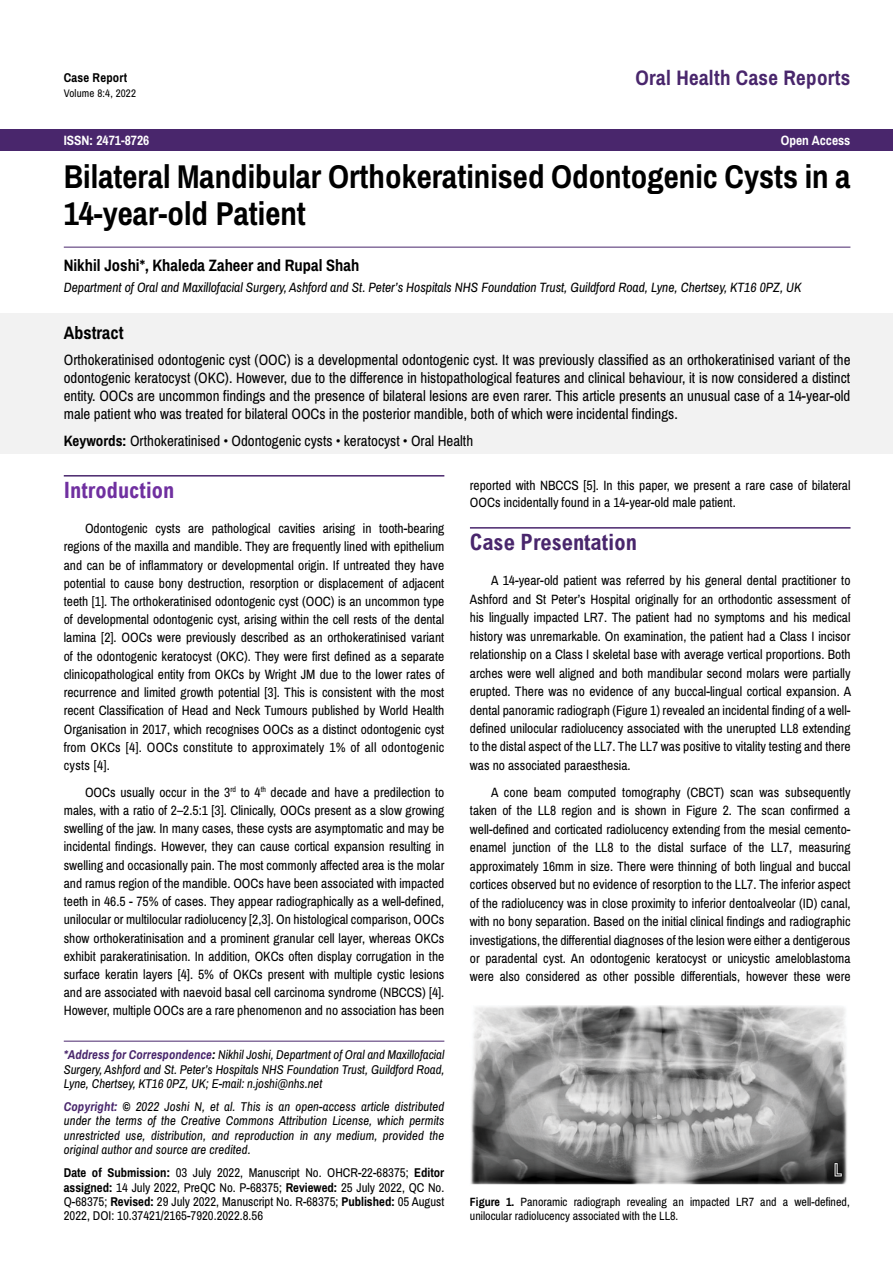
<style>
.page{position:relative;width:893px;height:1263px;background:#fff}
.page>*{position:absolute;margin:0;border:0;box-sizing:border-box;transform-origin:0 0}
.t1{font:700 33px/37.5px "Archivo Narrow";color:#000}
.t2{font:700 condensed 22.5px "Arial";color:#49266c}
.t3{font:700 condensed 22.5px "Arial";color:#7030a0}
.t4{font:700 21px "Archivo Narrow";letter-spacing:.015em;color:#49266c}
.t5{font:700 18px "Archivo Narrow";color:#000}
.t6{font:700 16.5px "Archivo Narrow";color:#000}
.t7{font:15px/18px "Archivo Narrow";color:#000;text-align:justify}
.t8{font:13.5px/18.3px "Archivo Narrow";color:#000;text-align:justify}
.t9{font:italic 13.5px "Archivo Narrow";color:#000}
.t10{font:700 13.5px "Archivo Narrow";color:#fff}
.t11{font:italic 12.75px/14.4px "Archivo Narrow";letter-spacing:.005em;color:#000;text-align:justify}
.t12{font:12.75px/14.4px "Archivo Narrow";color:#000;text-align:justify}
.t13{font:700 12.75px "Archivo Narrow";letter-spacing:.015em;color:#000}
.t14{font:12px/14.4px "Archivo Narrow";color:#000}
.t15{font:10.95px "Archivo Narrow";letter-spacing:.015em;color:#000}
.s1{font-weight:700}
.s2{font-weight:700;color:#49266c}
</style>
<div class="page">
<div style="left:0;top:129px;width:893px;height:21px;background:#49266c"></div>
<hr style="left:64px;top:1041px;width:380px;height:1px;background:#49266c">
<hr style="left:64px;top:247px;width:786px;height:1px;background:#49266c">
<div style="left:0;top:313px;width:893px;height:141px;background:#f2f2f2"></div>
<hr style="left:64px;top:475px;width:380px;height:1px;background:#49266c">
<hr style="left:470px;top:527px;width:380px;height:2px;background:#49266c">
<img style="left:470px;top:1005px;width:377px;height:180px">
<p class="t13" style="left:64px;top:70px;width:65px">Case Report</p>
<h3 class="t4" style="left:635px;top:65px;width:216px">Oral Health Case Reports</h3>
<p class="t15" style="left:64px;top:86px;width:74px">Volume 8:4, 2022</p>
<p class="t10" style="left:64px;top:133px;width:87px">ISSN: 2471-8726</p>
<p class="t10" style="left:781px;top:133px;width:71px">Open Access</p>
<h1 class="t1" style="left:64px;top:158px;width:788px">Bilateral Mandibular Orthokeratinised Odontogenic Cysts in a<br>14-year-old Patient</h1>
<p class="t6" style="left:64px;top:256px;width:297px">Nikhil Joshi*, Khaleda Zaheer and Rupal Shah</p>
<p class="t9" style="left:64px;top:279px;width:739px">Department of Oral and Maxillofacial Surgery, Ashford and St. Peter’s Hospitals NHS Foundation Trust, Guildford Road, Lyne, Chertsey, KT16 0PZ, UK</p>
<h3 class="t5" style="left:64px;top:321px;width:61px">Abstract</h3>
<p class="t7" style="left:64px;top:351px;width:788px">Orthokeratinised odontogenic cyst (OOC) is a developmental odontogenic cyst. It was previously classified as an orthokeratinised variant of the odontogenic keratocyst (OKC). However, due to the difference in histopathological features and clinical behaviour, it is now considered a distinct entity. OOCs are uncommon findings and the presence of bilateral lesions are even rarer. This article presents an unusual case of a 14-year-old male patient who was treated for bilateral OOCs in the posterior mandible, both of which were incidental findings.</p>
<p class="t7" style="left:64px;top:432px;width:411px"><span class="s1">Keywords:</span> Orthokeratinised • Odontogenic cysts • keratocyst • Oral Health</p>
<h2 class="t3" style="left:64px;top:477px;width:112px">Introduction</h2>
<p class="t8" style="left:64px;top:519px;width:382px;text-indent:21px">Odontogenic cysts are pathological cavities arising in tooth-bearing regions of the maxilla and mandible. They are frequently lined with epithelium and can be of inflammatory or developmental origin. If untreated they have potential to cause bony destruction, resorption or displacement of adjacent teeth [1]. The orthokeratinised odontogenic cyst (OOC) is an uncommon type of developmental odontogenic cyst, arising within the cell rests of the dental lamina [2]. OOCs were previously described as an orthokeratinised variant of the odontogenic keratocyst (OKC). They were first defined as a separate clinicopathological entity from OKCs by Wright JM due to the lower rates of recurrence and limited growth potential [3]. This is consistent with the most recent Classification of Head and Neck Tumours published by World Health Organisation in 2017, which recognises OOCs as a distinct odontogenic cyst from OKCs [4]. OOCs constitute to approximately 1% of all odontogenic cysts [4].</p>
<p class="t8" style="left:64px;top:783px;width:382px;text-indent:21px">OOCs usually occur in the 3<sup>rd</sup> to 4<sup>th</sup> decade and have a predilection to males, with a ratio of 2–2.5:1 [3]. Clinically, OOCs present as a slow growing swelling of the jaw. In many cases, these cysts are asymptomatic and may be incidental findings. However, they can cause cortical expansion resulting in swelling and occasionally pain. The most commonly affected area is the molar and ramus region of the mandible. OOCs have been associated with impacted teeth in 46.5 - 75% of cases. They appear radiographically as a well-defined, unilocular or multilocular radiolucency [2,3]. On histological comparison, OOCs show orthokeratinisation and a prominent granular cell layer, whereas OKCs exhibit parakeratinisation. In addition, OKCs often display corrugation in the surface keratin layers [4]. 5% of OKCs present with multiple cystic lesions and are associated with naevoid basal cell carcinoma syndrome (NBCCS) [4].<br>However, multiple OOCs are a rare phenomenon and no association has been</p>
<p class="t8" style="left:470px;top:476px;width:382px;line-height:17.7px">reported with NBCCS [5]. In this paper, we present a rare case of bilateral<br>OOCs incidentally found in a 14-year-old male patient.</p>
<h2 class="t2" style="left:470px;top:529px;width:169px">Case Presentation</h2>
<p class="t8" style="left:470px;top:572px;width:383px;text-indent:21px">A 14-year-old patient was referred by his general dental practitioner to Ashford and St Peter’s Hospital originally for an orthodontic assessment of his lingually impacted LR7. The patient had no symptoms and his medical history was unremarkable. On examination, the patient had a Class I incisor relationship on a Class I skeletal base with average vertical proportions. Both arches were well aligned and both mandibular second molars were partially erupted. There was no evidence of any buccal-lingual cortical expansion. A dental panoramic radiograph (Figure 1) revealed an incidental finding of a well&shy;defined unilocular radiolucency associated with the unerupted LL8 extending to the distal aspect of the LL7. The LL7 was positive to vitality testing and there was no associated paraesthesia.</p>
<p class="t8" style="left:470px;top:783px;width:382px;text-indent:21px">A cone beam computed tomography (CBCT) scan was subsequently taken of the LL8 region and is shown in Figure 2. The scan confirmed a well-defined and corticated radiolucency extending from the mesial cemento&shy;enamel junction of the LL8 to the distal surface of the LL7, measuring approximately 16mm in size. There were thinning of both lingual and buccal cortices observed but no evidence of resorption to the LL7. The inferior aspect of the radiolucency was in close proximity to inferior dentoalveolar (ID) canal, with no bony separation. Based on the initial clinical findings and radiographic investigations, the differential diagnoses of the lesion were either a dentigerous or paradental cyst. An odontogenic keratocyst or unicystic ameloblastoma were also considered as other possible differentials, however these were</p>
<p class="t11" style="left:64px;top:1048px;width:382px"><span class="s2">*Address for Correspondence</span><span class="s1">:</span> Nikhil Joshi, Department of Oral and Maxillofacial Surgery, Ashford and St. Peter’s Hospitals NHS Foundation Trust, Guildford Road, Lyne, Chertsey, KT16 0PZ, UK; E-mail: n.joshi@nhs.net</p>
<p class="t11" style="left:64px;top:1100px;width:382px"><span class="s2">Copyright:</span> <span class="s1">©</span> 2022 Joshi N, et al. This is an open-access article distributed under the terms of the Creative Commons Attribution License, which permits unrestricted use, distribution, and reproduction in any medium, provided the original author and source are credited.</p>
<p class="t12" style="left:64px;top:1166px;width:382px"><span class="s1">Date of Submission:</span> 03 July 2022, Manuscript No. OHCR-22-68375; <span class="s1">Editor assigned:</span> 14 July 2022, PreQC No. P-68375; <span class="s1">Reviewed:</span> 25 July 2022, QC No.<br>Q-68375; <span class="s1">Revised:</span> 29 July 2022, Manuscript No. R-68375; <span class="s1">Published:</span> 05 August 2022, DOI: 10.37421/2165-7920.2022.8.56</p>
<p class="t14" style="left:470px;top:1194px;width:381px"><span class="s1">Figure 1.</span> Panoramic radiograph revealing an impacted LR7 and a well-defined, unilocular radiolucency associated with the LL8.</p>
</div>
